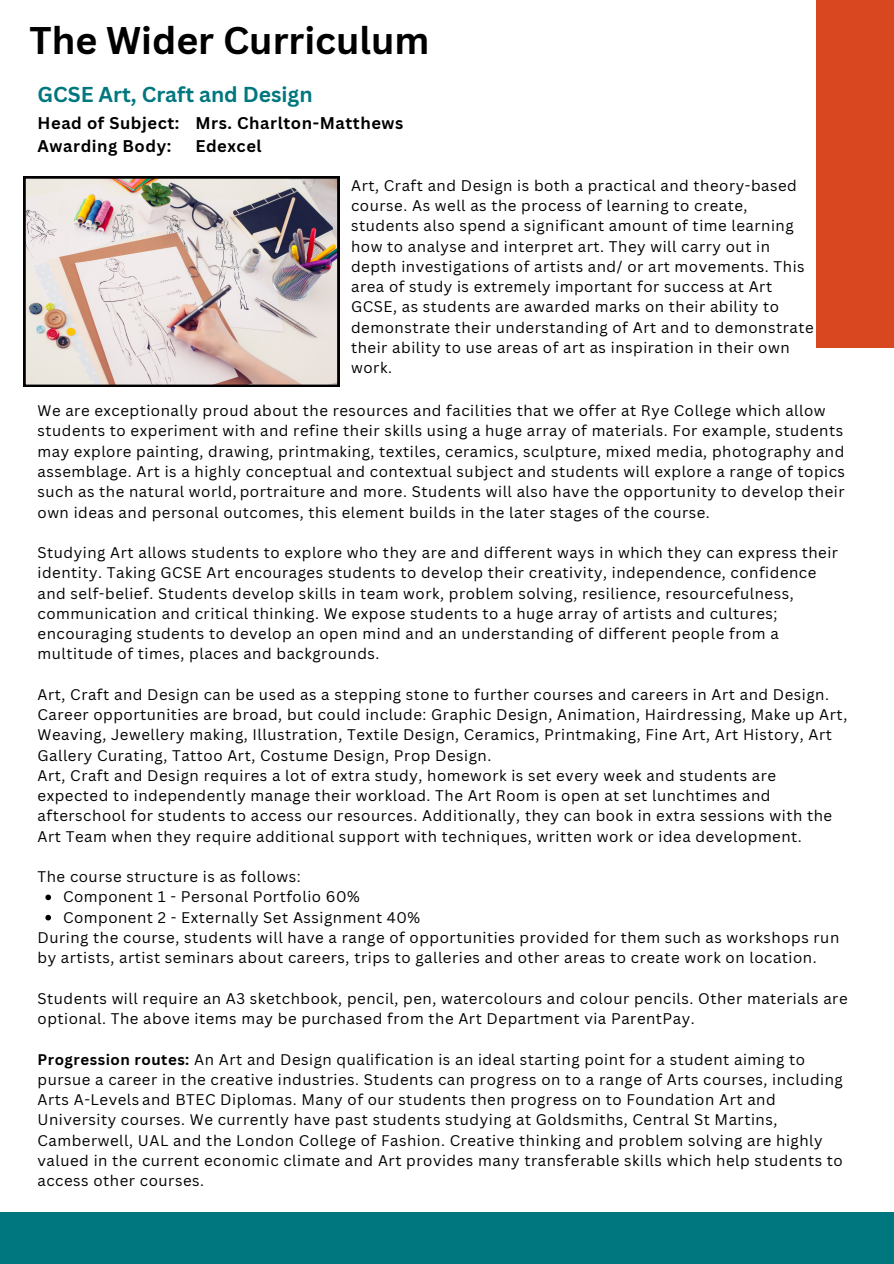
<style>
.page{position:relative;width:894px;height:1264px;background:#fff}
.page>*{position:absolute;margin:0;border:0;box-sizing:border-box;transform-origin:0 0}
.t1{font:700 37.5px "Canva Sans";color:#000}
.t2{font:700 21px "Canva Sans";color:#00777e}
.t3{font:700 16.5px/22.5px "Canva Sans";letter-spacing:.035em;color:#000}
.t4{font:15px/20.2px "Canva Sans";letter-spacing:.035em;color:#000}
.s1{font-weight:700}
</style>
<div class="page">
<div style="left:815px;top:0;width:78px;height:348px;background:#d94721"></div>
<div style="left:0;top:1212px;width:893px;height:51px;background:#00777e"></div>
<svg style="left:45px;top:894px;width:6px;height:6px"></svg>
<svg style="left:45px;top:914px;width:6px;height:6px"></svg>
<img style="left:24px;top:176px;width:315px;height:211px">
<h1 class="t1" style="left:29px;top:14px;width:401px">The Wider Curriculum</h1>
<h2 class="t2" style="left:38px;top:80px;width:276px">GCSE Art, Craft and Design</h2>
<p class="t3" style="left:38px;top:111px;width:143px">Head of Subject:<br>Awarding Body:</p>
<p class="t3" style="left:195px;top:111px;width:209px">Mrs. Charlton-Matthews<br>Edexcel</p>
<p class="t4" style="left:351px;top:175px;width:464px">Art, Craft and Design is both a practical and theory-based course. As well as the process of learning to create, students also spend a significant amount of time learning how to analyse and interpret art. They will carry out in depth investigations of artists and/ or art movements. This area of study is extremely important for success at Art GCSE, as students are awarded marks on their ability to demonstrate their understanding of Art and to demonstrate their ability to use areas of art as inspiration in their own work.</p>
<p class="t4" style="left:38px;top:400px;width:808px">We are exceptionally proud about the resources and facilities that we offer at Rye College which allow students to experiment with and refine their skills using a huge array of materials. For example, students may explore painting, drawing, printmaking, textiles, ceramics, sculpture, mixed media, photography and assemblage. Art is a highly conceptual and contextual subject and students will explore a range of topics such as the natural world, portraiture and more. Students will also have the opportunity to develop their own ideas and personal outcomes, this element builds in the later stages of the course.</p>
<p class="t4" style="left:38px;top:542px;width:802px">Studying Art allows students to explore who they are and different ways in which they can express their identity. Taking GCSE Art encourages students to develop their creativity, independence, confidence and self-belief. Students develop skills in team work, problem solving, resilience, resourcefulness, communication and critical thinking. We expose students to a huge array of artists and cultures; encouraging students to develop an open mind and an understanding of different people from a multitude of times, places and backgrounds.</p>
<p class="t4" style="left:38px;top:684px;width:811px">Art, Craft and Design can be used as a stepping stone to further courses and careers in Art and Design.<br>Career opportunities are broad, but could include: Graphic Design, Animation, Hairdressing, Make up Art, Weaving, Jewellery making, Illustration, Textile Design, Ceramics, Printmaking, Fine Art, Art History, Art Gallery Curating, Tattoo Art, Costume Design, Prop Design.<br>Art, Craft and Design requires a lot of extra study, homework is set every week and students are expected to independently manage their workload. The Art Room is open at set lunchtimes and afterschool for students to access our resources. Additionally, they can book in extra sessions with the Art Team when they require additional support with techniques, written work or idea development.</p>
<p class="t4" style="left:38px;top:866px;width:265px">The course structure is as follows:</p>
<p class="t4" style="left:63px;top:886px;width:298px">Component 1 - Personal Portfolio 60%</p>
<p class="t4" style="left:63px;top:906px;width:358px">Component 2 - Externally Set Assignment 40%</p>
<p class="t4" style="left:38px;top:927px;width:803px">During the course, students will have a range of opportunities provided for them such as workshops run</p>
<p class="t4" style="left:38px;top:947px;width:780px">by artists, artist seminars about careers, trips to galleries and other areas to create work on location.</p>
<p class="t4" style="left:38px;top:987px;width:811px">Students will require an A3 sketchbook, pencil, pen, watercolours and colour pencils. Other materials are optional. The above items may be purchased from the Art Department via ParentPay.</p>
<p class="t4" style="left:38px;top:1048px;width:806px"><span class="s1">Progression routes:</span> An Art and Design qualification is an ideal starting point for a student aiming to pursue a career in the creative industries. Students can progress on to a range of Arts courses, including Arts A-Levels and BTEC Diplomas. Many of our students then progress on to Foundation Art and University courses. We currently have past students studying at Goldsmiths, Central St Martins, Camberwell, UAL and the London College of Fashion. Creative thinking and problem solving are highly valued in the current economic climate and Art provides many transferable skills which help students to access other courses.</p>
</div>
